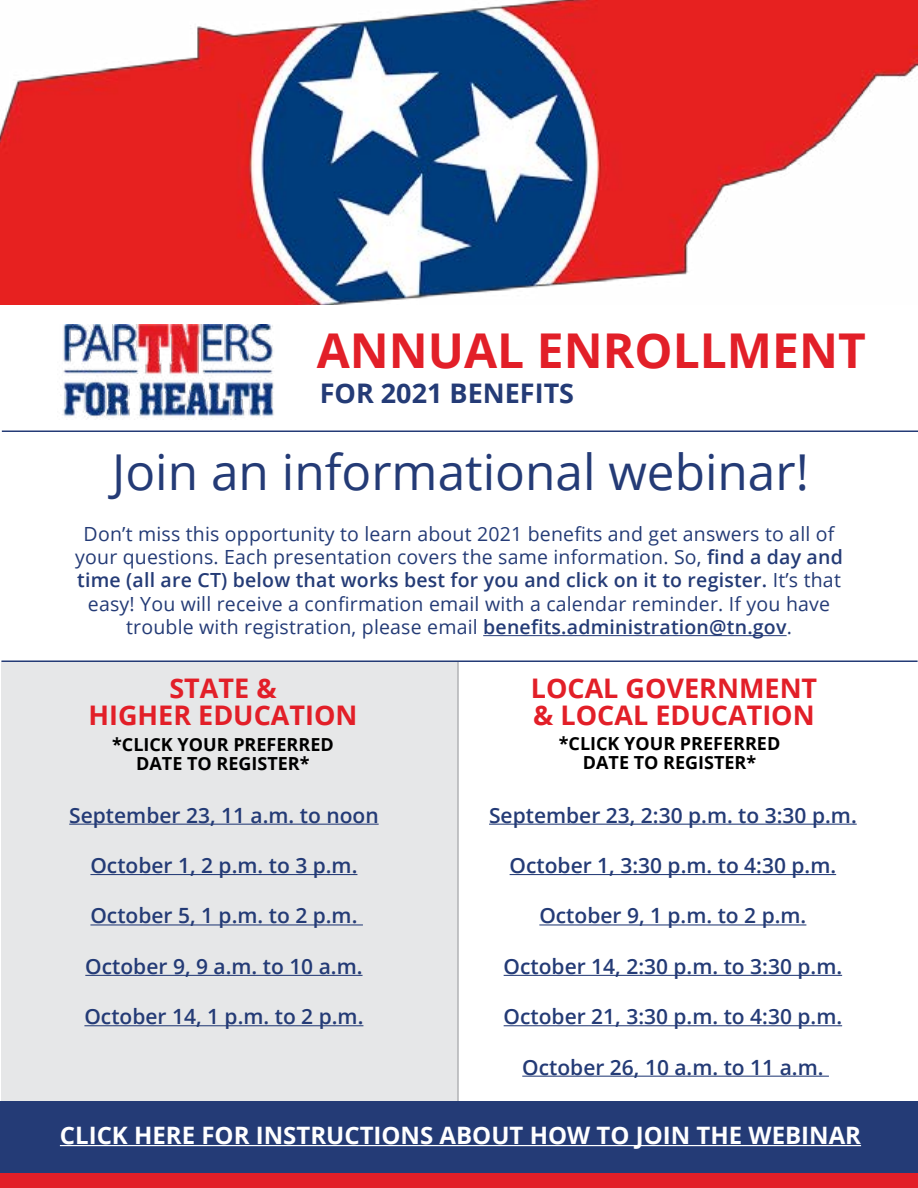
<style>
.page{position:relative;width:918px;height:1188px;background:#fff}
.page>*{position:absolute;margin:0;border:0;box-sizing:border-box;transform-origin:0 0}
.t1{font:49.5px "Open Sans";color:#243b76}
.t2{font:700 48px "Open Sans";color:#e21f28}
.t3{font:700 27px/27px "Open Sans";color:#e21f28;text-align:center}
.t4{font:700 27px "Open Sans";color:#243b76}
.t5{font:700 24px "Open Sans";color:#fff}
.t6{font:600 21px "Open Sans";color:#243b76}
.t7{font:19.5px/23.4px "Open Sans";letter-spacing:.01em;color:#243b76;text-align:center}
.t8{font:700 18px/19.5px "Open Sans";color:#000;text-align:center}
.s1{font-weight:600}
</style>
<div class="page">
<div style="left:2px;top:661px;width:456px;height:527px;background:#e6e7e8"></div>
<img style="left:0;top:0;width:918px;height:305px">
<img style="left:62px;top:324px;width:212px;height:94px">
<hr style="left:2px;top:430px;width:916px;height:2px;background:#243b76">
<hr style="left:483px;top:635px;width:304px;height:1px;background:#243b76">
<hr style="left:1px;top:660px;width:917px;height:2px;background:#243b76">
<hr style="left:458px;top:662px;width:1px;height:526px;background:#919396">
<div style="left:0;top:1102px;width:918px;height:86px;background:#243b76"></div>
<hr style="left:60px;top:1145px;width:801px;height:1px;background:#fff">
<div style="left:0;top:1173px;width:918px;height:15px;background:#e21f28"></div>
<hr style="left:69px;top:824px;width:310px;height:1px;background:#243b76">
<hr style="left:90px;top:874px;width:267px;height:1px;background:#243b76">
<hr style="left:90px;top:924px;width:273px;height:1px;background:#243b76">
<hr style="left:85px;top:975px;width:278px;height:1px;background:#243b76">
<hr style="left:84px;top:1025px;width:279px;height:1px;background:#243b76">
<hr style="left:489px;top:824px;width:368px;height:1px;background:#243b76">
<hr style="left:510px;top:874px;width:326px;height:1px;background:#243b76">
<hr style="left:539px;top:924px;width:267px;height:1px;background:#243b76">
<hr style="left:504px;top:975px;width:338px;height:1px;background:#243b76">
<hr style="left:504px;top:1025px;width:338px;height:1px;background:#243b76">
<hr style="left:522px;top:1076px;width:307px;height:1px;background:#243b76">
<h2 class="t2" style="left:317px;top:317px;width:551px">ANNUAL ENROLLMENT</h2>
<h3 class="t4" style="left:320px;top:374px;width:256px">FOR 2021 BENEFITS</h3>
<h1 class="t1" style="left:112px;top:438px;width:698px">Join an informational webinar!</h1>
<p class="t7" style="left:75px;top:521px;width:769px">Don’t miss this opportunity to learn about 2021 benefits and get answers to all of your questions. Each presentation covers the same information. So, <span class="s1">find a day and time (all are CT) below that works best for you and click on it to register.</span> It’s that easy! You will receive a confirmation email with a calendar reminder. If you have trouble with registration, please email <span class="s1">benefits.administration@tn.gov</span>.</p>
<h3 class="t3" style="left:88px;top:674px;width:271px">STATE &amp;<br>HIGHER EDUCATION</h3>
<h3 class="t3" style="left:531px;top:674px;width:288px;text-align:left">LOCAL GOVERNMENT &amp; LOCAL EDUCATION</h3>
<p class="t8" style="left:112px;top:734px;width:223px">*CLICK YOUR PREFERRED<br>DATE TO REGISTER*</p>
<p class="t8" style="left:559px;top:733px;width:223px">*CLICK YOUR PREFERRED<br>DATE TO REGISTER*</p>
<p class="t6" style="left:69px;top:801px;width:311px">September 23, 11 a.m. to noon</p>
<p class="t6" style="left:90px;top:851px;width:269px">October 1, 2 p.m. to 3 p.m.</p>
<p class="t6" style="left:90px;top:901px;width:269px">October 5, 1 p.m. to 2 p.m.</p>
<p class="t6" style="left:85px;top:952px;width:279px">October 9, 9 a.m. to 10 a.m.</p>
<p class="t6" style="left:84px;top:1002px;width:281px">October 14, 1 p.m. to 2 p.m.</p>
<p class="t6" style="left:489px;top:801px;width:369px">September 23, 2:30 p.m. to 3:30 p.m.</p>
<p class="t6" style="left:510px;top:851px;width:328px">October 1, 3:30 p.m. to 4:30 p.m.</p>
<p class="t6" style="left:539px;top:901px;width:269px">October 9, 1 p.m. to 2 p.m.</p>
<p class="t6" style="left:504px;top:952px;width:340px">October 14, 2:30 p.m. to 3:30 p.m.</p>
<p class="t6" style="left:504px;top:1002px;width:340px">October 21, 3:30 p.m. to 4:30 p.m.</p>
<p class="t6" style="left:522px;top:1053px;width:303px">October 26, 10 a.m. to 11 a.m.</p>
<p class="t5" style="left:60px;top:1118px;width:803px">CLICK HERE FOR INSTRUCTIONS ABOUT HOW TO JOIN THE WEBINAR</p>
</div>
